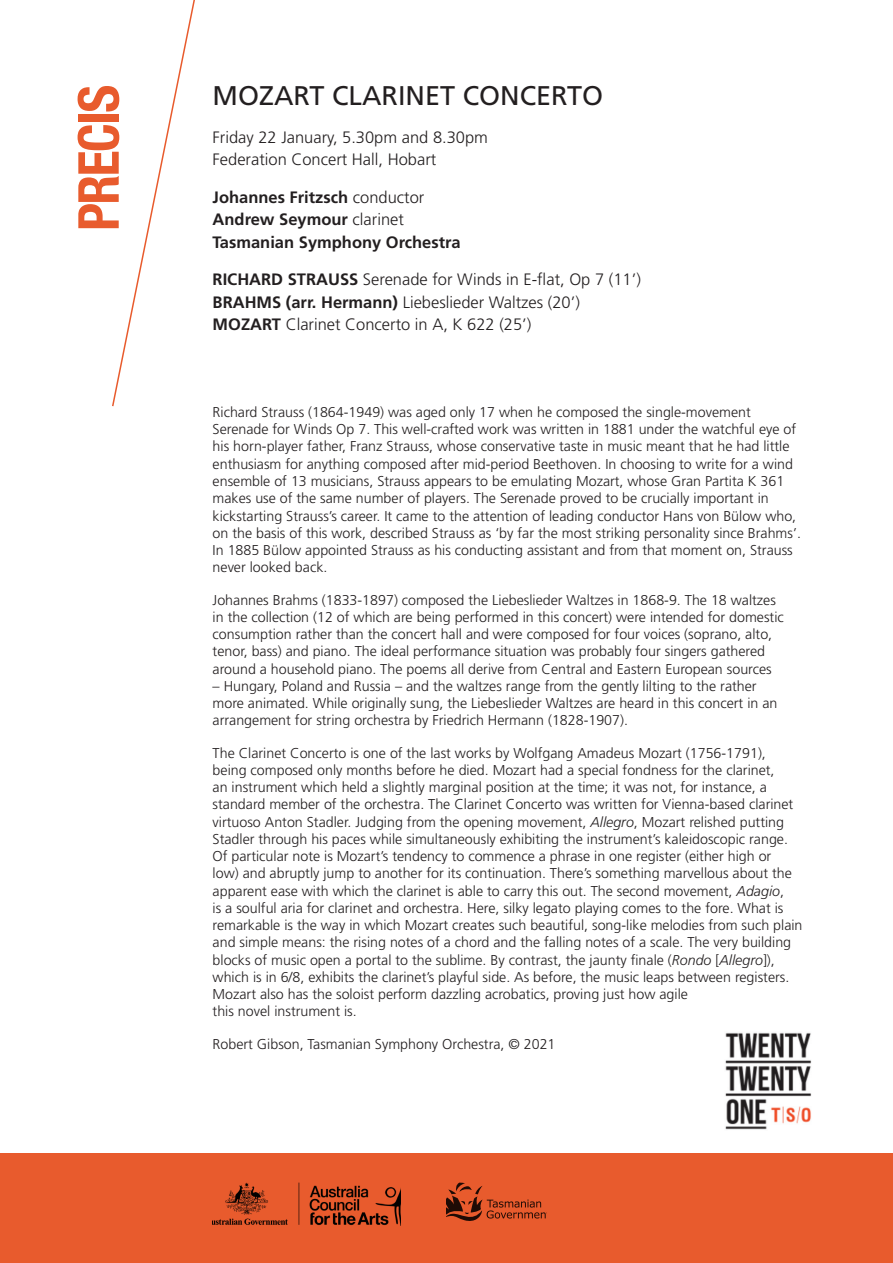
<style>
.page{position:relative;width:893px;height:1263px;background:#fff}
.page>*{position:absolute;margin:0;border:0;box-sizing:border-box;transform-origin:0 0}
.t1{font:700 condensed 56.55px "Helvetica Neue";letter-spacing:-.03em;color:#e85b2d;scale:.95 1}
.t2{font:27px "Frutiger";color:#231f20}
.t3{font:300 16.5px/22.5px "Frutiger";color:#231f20}
.t4{font:700 16.5px/22.5px "Frutiger";color:#231f20}
.t5{font:300 14.25px/17.2px "Frutiger";color:#231f20}
.s1{font-weight:300}
.s2{font-weight:700}
.s3{font-style:italic}
</style>
<div class="page">
<div style="left:0;top:1153px;width:893px;height:110px;background:#e85b2d"></div>
<svg style="left:447px;top:1182px;width:100px;height:39px"></svg>
<img style="left:213px;top:1182px;width:188px;height:43px">
<svg style="left:112px;top:0;width:83px;height:407px"></svg>
<img style="left:725px;top:1032px;width:87px;height:98px">
<h1 class="t1" style="left:52px;top:231px;width:155px;rotate:-90deg">PRECIS</h1>
<h2 class="t2" style="left:213px;top:80px;width:392px">MOZART CLARINET CONCERTO</h2>
<p class="t3" style="left:213px;top:126px;width:277px">Friday 22 January, 5.30pm and 8.30pm<br>Federation Concert Hall, Hobart</p>
<p class="t4" style="left:213px;top:186px;width:250px">Johannes Fritzsch <span class="s1">conductor<br></span>Andrew Seymour <span class="s1">clarinet<br></span>Tasmanian Symphony Orchestra</p>
<p class="t3" style="left:213px;top:269px;width:430px"><span class="s2">RICHARD STRAUSS</span> Serenade for Winds in E-flat, Op 7 (11’)<br><span class="s2">BRAHMS (arr. Hermann)</span> Liebeslieder Waltzes (20’)<br><span class="s2">MOZART</span> Clarinet Concerto in A, K 622 (25’)</p>
<p class="t5" style="left:213px;top:404px;width:590px">Richard Strauss (1864-1949) was aged only 17 when he composed the single-movement Serenade for Winds Op 7. This well-crafted work was written in 1881 under the watchful eye of his horn-player father, Franz Strauss, whose conservative taste in music meant that he had little enthusiasm for anything composed after mid-period Beethoven. In choosing to write for a wind ensemble of 13 musicians, Strauss appears to be emulating Mozart, whose Gran Partita K 361 makes use of the same number of players. The Serenade proved to be crucially important in kickstarting Strauss’s career. It came to the attention of leading conductor Hans von Bülow who, on the basis of this work, described Strauss as ‘by far the most striking personality since Brahms’.<br>In 1885 Bülow appointed Strauss as his conducting assistant and from that moment on, Strauss never looked back.</p>
<p class="t5" style="left:213px;top:591px;width:573px">Johannes Brahms (1833-1897) composed the Liebeslieder Waltzes in 1868-9. The 18 waltzes in the collection (12 of which are being performed in this concert) were intended for domestic consumption rather than the concert hall and were composed for four voices (soprano, alto, tenor, bass) and piano. The ideal performance situation was probably four singers gathered around a household piano. The poems all derive from Central and Eastern European sources</p>
<p class="t5" style="left:213px;top:677px;width:566px">– Hungary, Poland and Russia – and the waltzes range from the gently lilting to the rather more animated. While originally sung, the Liebeslieder Waltzes are heard in this concert in an arrangement for string orchestra by Friedrich Hermann (1828-1907).</p>
<p class="t5" style="left:213px;top:744px;width:591px">The Clarinet Concerto is one of the last works by Wolfgang Amadeus Mozart (1756-1791), being composed only months before he died. Mozart had a special fondness for the clarinet,<br>an instrument which held a slightly marginal position at the time; it was not, for instance, a standard member of the orchestra. The Clarinet Concerto was written for Vienna-based clarinet virtuoso Anton Stadler. Judging from the opening movement, <span class="s3">Allegro</span>, Mozart relished putting Stadler through his paces while simultaneously exhibiting the instrument’s kaleidoscopic range.<br>Of particular note is Mozart’s tendency to commence a phrase in one register (either high or<br>low) and abruptly jump to another for its continuation. There’s something marvellous about the apparent ease with which the clarinet is able to carry this out. The second movement, <span class="s3">Adagio</span>,<br>is a soulful aria for clarinet and orchestra. Here, silky legato playing comes to the fore. What is remarkable is the way in which Mozart creates such beautiful, song-like melodies from such plain and simple means: the rising notes of a chord and the falling notes of a scale. The very building blocks of music open a portal to the sublime. By contrast, the jaunty finale (<span class="s3">Rondo</span> [<span class="s3">Allegro</span>]), which is in 6/8, exhibits the clarinet’s playful side. As before, the music leaps between registers.<br>Mozart also has the soloist perform dazzling acrobatics, proving just how agile<br>this novel instrument is.</p>
<p class="t5" style="left:213px;top:1035px;width:344px">Robert Gibson, Tasmanian Symphony Orchestra, © 2021</p>
</div>
